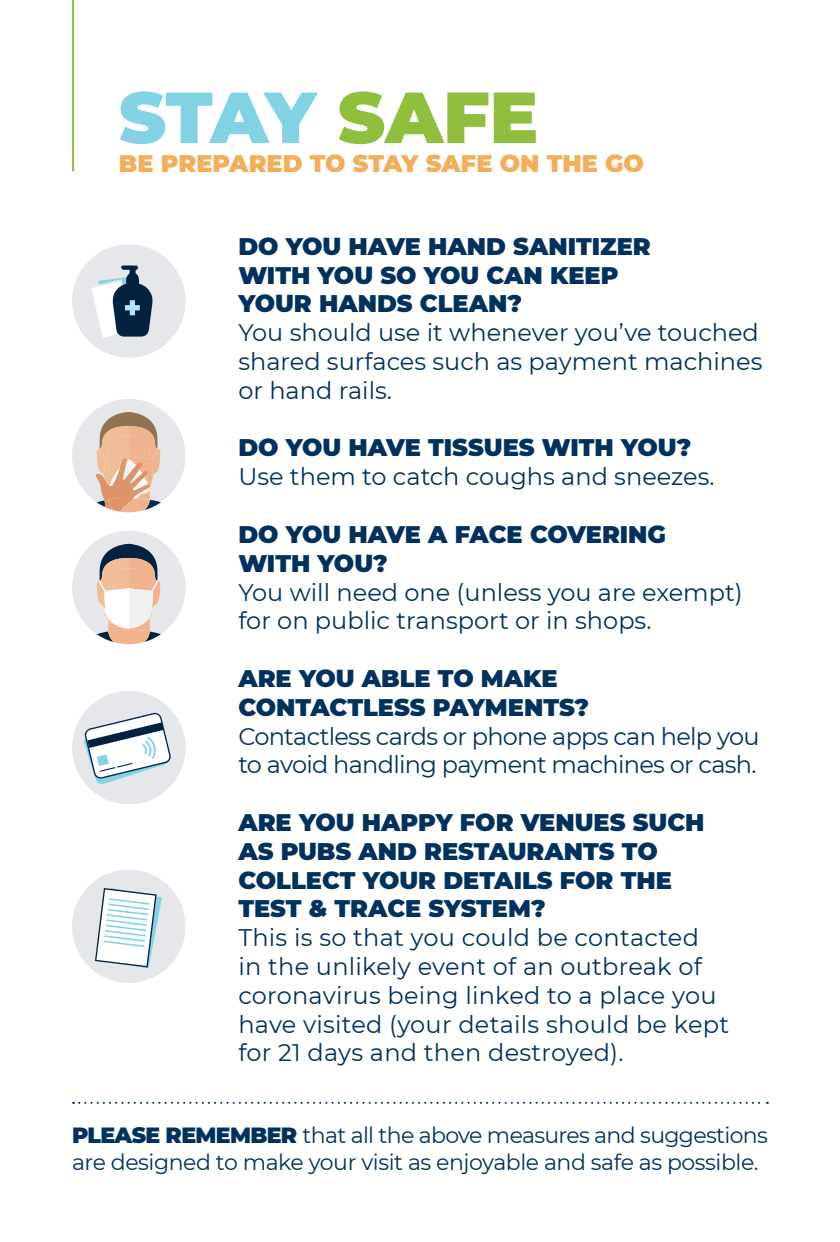
<style>
.page{position:relative;width:840px;height:1242px;background:#fff}
.page>*{position:absolute;margin:0;border:0;box-sizing:border-box;transform-origin:0 0}
.t1{font:900 72px "Montserrat";letter-spacing:-.005em;color:#84d3e5}
.t2{font:24px/28.8px "Montserrat";color:#02315e}
.t3{font:900 24px "Montserrat";color:#02315e}
.t4{font:24px/28.8px "Montserrat";letter-spacing:-.03em;color:#02315e}
.t5{font:900 24px "Montserrat";color:#f2ae58}
.t6{font:22px/26.4px "Montserrat";letter-spacing:-.03em;color:#02315e}
.s1{color:#90bf3e}
.s2{font-weight:900}
</style>
<div class="page">
<div style="left:72px;top:691px;width:113px;height:113px;background:#e5e7ea;border-radius:50%"></div>
<div style="left:72px;top:869px;width:113px;height:114px;background:#e5e7ea;border-radius:50%"></div>
<svg style="left:72px;top:399px;width:113px;height:113px"></svg>
<div style="left:72px;top:244px;width:113px;height:114px;background:#e5e7ea;border-radius:50%"></div>
<svg style="left:91px;top:265px;width:62px;height:73px"></svg>
<hr style="left:72px;top:0;width:2px;height:171px;background:#90bf3e">
<svg style="left:72px;top:531px;width:113px;height:113px"></svg>
<svg style="left:83px;top:712px;width:88px;height:72px"></svg>
<svg style="left:95px;top:888px;width:67px;height:80px"></svg>
<svg style="left:73px;top:1101px;width:694px;height:2px"></svg>
<p class="t1" style="left:119px;top:63px;width:420px">STAY <span class="s1">SAFE</span></p>
<p class="t5" style="left:119px;top:145px;width:526px">BE PREPARED TO STAY SAFE ON THE GO</p>
<p class="t3" style="left:238px;top:228px;width:413px">DO YOU HAVE HAND SANITIZER</p>
<p class="t3" style="left:238px;top:257px;width:381px">WITH YOU SO YOU CAN KEEP</p>
<p class="t3" style="left:238px;top:286px;width:285px">YOUR HANDS CLEAN?</p>
<p class="t2" style="left:238px;top:317px;width:525px">You should use it whenever you’ve touched shared surfaces such as payment machines or hand rails.</p>
<p class="t3" style="left:238px;top:430px;width:454px">DO YOU HAVE TISSUES WITH YOU?</p>
<p class="t2" style="left:238px;top:461px;width:477px">Use them to catch coughs and sneezes.</p>
<p class="t3" style="left:238px;top:516px;width:429px">DO YOU HAVE A FACE COVERING</p>
<p class="t3" style="left:238px;top:545px;width:151px">WITH YOU?</p>
<p class="t2" style="left:238px;top:577px;width:505px">You will need one (unless you are exempt)</p>
<p class="t2" style="left:238px;top:605px;width:414px">for on public transport or in shops.</p>
<p class="t3" style="left:238px;top:660px;width:321px">ARE YOU ABLE TO MAKE</p>
<p class="t3" style="left:238px;top:689px;width:352px">CONTACTLESS PAYMENTS?</p>
<p class="t4" style="left:238px;top:721px;width:522px">Contactless cards or phone apps can help you to avoid handling payment machines or cash.</p>
<p class="t3" style="left:238px;top:804px;width:467px">ARE YOU HAPPY FOR VENUES SUCH</p>
<p class="t3" style="left:238px;top:833px;width:420px">AS PUBS AND RESTAURANTS TO</p>
<p class="t3" style="left:238px;top:862px;width:435px">COLLECT YOUR DETAILS FOR THE</p>
<p class="t3" style="left:238px;top:891px;width:308px">TEST &amp; TRACE SYSTEM?</p>
<p class="t2" style="left:238px;top:922px;width:492px">This is so that you could be contacted<br>in the unlikely event of an outbreak of coronavirus being linked to a place you have visited (your details should be kept for 21 days and then destroyed).</p>
<p class="t6" style="left:72px;top:1121px;width:697px"><span class="s2">PLEASE REMEMBER</span> that all the above measures and suggestions are designed to make your visit as enjoyable and safe as possible.</p>
</div>
